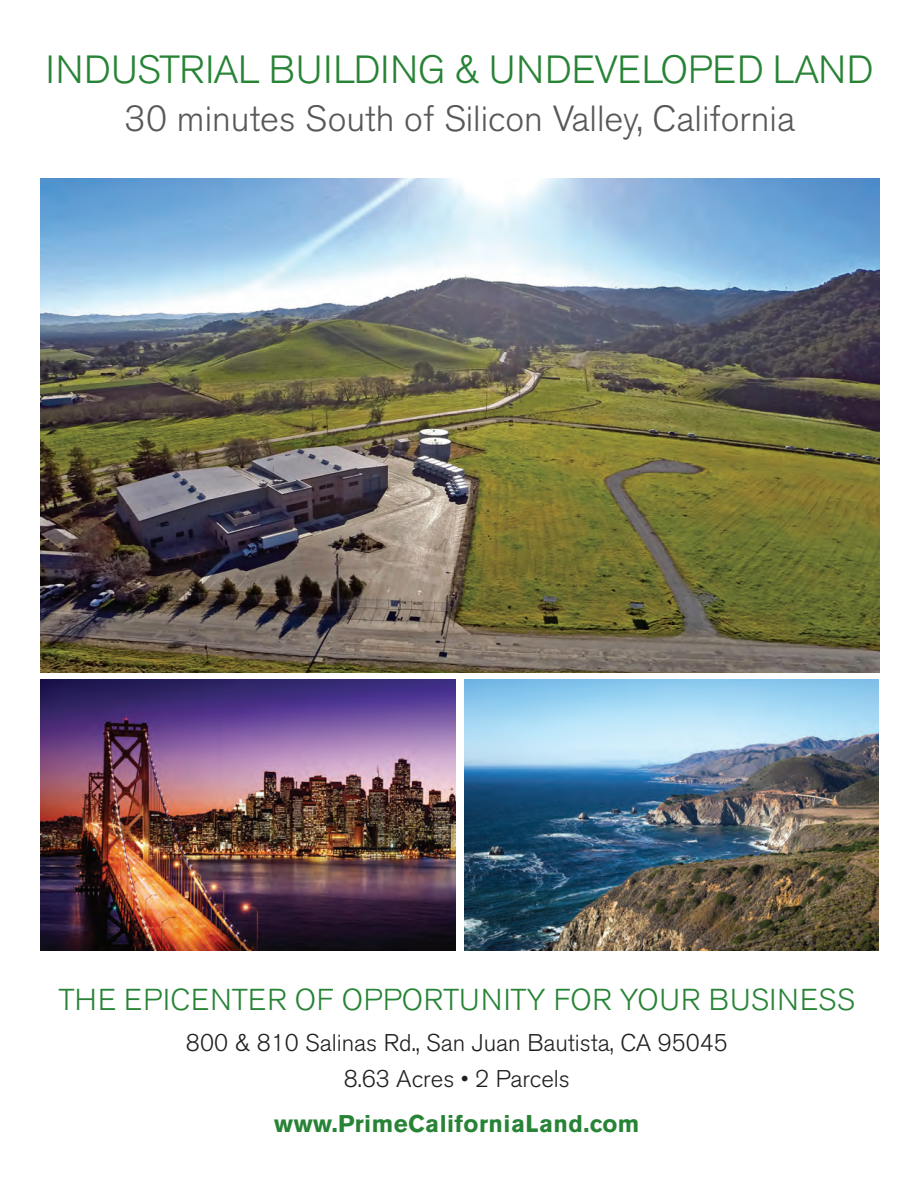
<style>
.page{position:relative;width:918px;height:1188px;background:#fff}
.page>*{position:absolute;margin:0;border:0;box-sizing:border-box;transform-origin:0 0}
.t1{font:300 39px "Akzidenz Grotesk BE";color:#278335}
.t2{font:300 36px "Akzidenz Grotesk BE";color:#57585a}
.t3{font:300 30px "Akzidenz Grotesk BE";letter-spacing:.02em;color:#278335}
.t4{font:300 24px/36px "Akzidenz Grotesk BE";color:#231f20;text-align:center}
.t5{font:700 24px "Akzidenz Grotesk BE";letter-spacing:.02em;color:#278335}
</style>
<div class="page">
<img style="left:40px;top:679px;width:416px;height:271px">
<img style="left:464px;top:679px;width:414px;height:271px">
<img style="left:40px;top:178px;width:839px;height:494px">
<h1 class="t1" style="left:46px;top:48px;width:829px">INDUSTRIAL BUILDING &amp; UNDEVELOPED LAND</h1>
<h2 class="t2" style="left:125px;top:98px;width:672px">30 minutes South of Silicon Valley, California</h2>
<p class="t3" style="left:59px;top:983px;width:798px">THE EPICENTER OF OPPORTUNITY FOR YOUR BUSINESS</p>
<p class="t4" style="left:186px;top:1025px;width:544px">800 &amp; 810 Salinas Rd., San Juan Bautista, CA 95045<br>8.63 Acres • 2 Parcels</p>
<p class="t5" style="left:274px;top:1109px;width:367px">www.PrimeCaliforniaLand.com</p>
</div>
